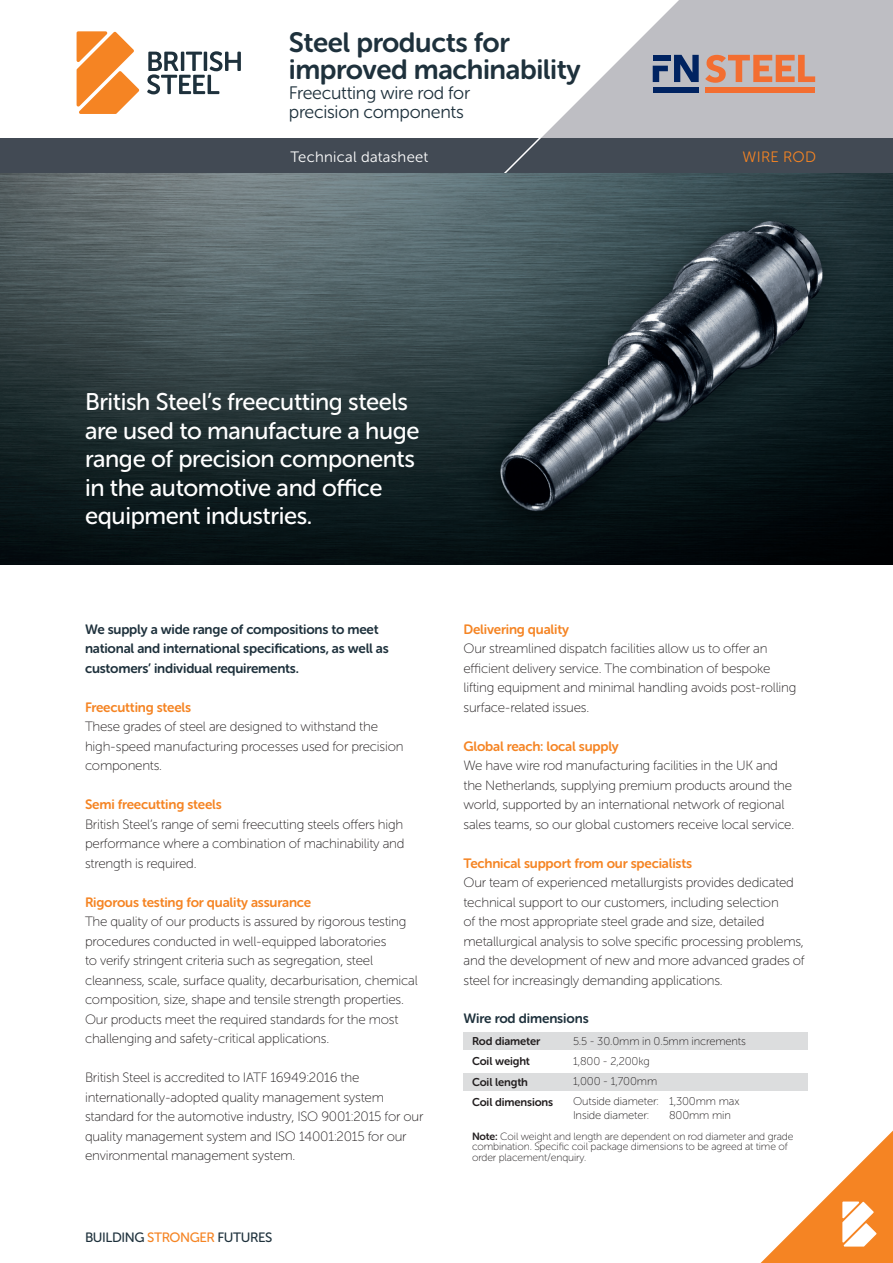
<style>
.page{position:relative;width:893px;height:1263px;background:#fff}
.page>*{position:absolute;margin:0;border:0;box-sizing:border-box;transform-origin:0 0}
.t1{font:27.75px "Museo Sans Rounded 700";letter-spacing:-.015em;color:#1e313c}
.t2{font:24px/28.5px "Museo Sans Rounded 500";letter-spacing:-.015em;color:#fff}
.t3{font:18px "Museo Sans Rounded 300";letter-spacing:-.015em;color:#1e313c}
.t4{font:15px "Museo Sans Rounded 300";letter-spacing:.02em;color:#fff}
.t5{font:15px "Museo Sans Rounded 300";letter-spacing:.02em;color:#f58423}
.t6{font:13.5px/19.5px "Museo Sans Rounded 100";letter-spacing:-.015em;color:#231f20}
.t7{font:13.5px "Museo Sans Rounded 700";letter-spacing:-.015em;color:#f58423}
.t8{font:13.5px/19.5px "Museo Sans Rounded 700";letter-spacing:-.015em;color:#1e313c}
.t9{font:13.5px "Museo Sans Rounded 500";letter-spacing:-.03em;color:#1e313c}
.t10{font:11.25px "Museo Sans Rounded 100";letter-spacing:-.01em;color:#231f20}
.t11{font:11.25px "Museo Sans Rounded 700";letter-spacing:-.01em;color:#231f20}
.t12{font:10.5px/10.5px "Museo Sans Rounded 100";letter-spacing:-.01em;color:#231f20}
.s1{color:#f58423}
.s2{font-family:"Museo Sans Rounded 700"}
</style>
<div class="page">
<div style="left:0;top:0;width:893px;height:174px;background:#bebec3"></div>
<div style="left:0;top:0;width:499px;height:139px;background:#fff"></div>
<div style="left:0;top:139px;width:893px;height:35px;background:#424a54"></div>
<svg style="left:147px;top:51px;width:94px;height:43px;background:#adb4b8"></svg>
<svg style="left:77px;top:31px;width:62px;height:83px;background:#f7a55f"></svg>
<svg style="left:499px;top:0;width:316px;height:174px"></svg>
<svg style="left:761px;top:1130px;width:132px;height:133px"></svg>
<img style="left:0;top:174px;width:893px;height:390px">
<div style="left:463px;top:1033px;width:345px;height:17px;background:#dcddde"></div>
<div style="left:463px;top:1073px;width:345px;height:17px;background:#dcddde"></div>
<p class="t1" style="left:289px;top:27px;width:222px">Steel products for</p>
<p class="t1" style="left:289px;top:54px;width:293px">improved machinability</p>
<p class="t3" style="left:289px;top:83px;width:183px">Freecutting wire rod for</p>
<p class="t3" style="left:289px;top:102px;width:176px">precision components</p>
<p class="t4" style="left:290px;top:149px;width:139px">Technical datasheet</p>
<p class="t5" style="left:742px;top:149px;width:75px">WIRE ROD</p>
<p class="t2" style="left:85px;top:388px;width:336px">British Steel’s freecutting steels are used to manufacture a huge range of precision components in the automotive and office equipment industries.</p>
<p class="t8" style="left:85px;top:619px;width:305px">We supply a wide range of compositions to meet national and international specifications, as well as customers’ individual requirements.</p>
<p class="t7" style="left:85px;top:699px;width:108px">Freecutting steels</p>
<p class="t6" style="left:85px;top:717px;width:320px">These grades of steel are designed to withstand the high-speed manufacturing processes used for precision components.</p>
<p class="t7" style="left:85px;top:797px;width:138px">Semi freecutting steels</p>
<p class="t6" style="left:85px;top:814px;width:321px;text-align:justify">British Steel’s range of semi freecutting steels offers high performance where a combination of machinability and strength is required.</p>
<p class="t7" style="left:85px;top:894px;width:228px">Rigorous testing for quality assurance</p>
<p class="t6" style="left:85px;top:912px;width:334px">The quality of our products is assured by rigorous testing procedures conducted in well-equipped laboratories<br>to verify stringent criteria such as segregation, steel cleanness, scale, surface quality, decarburisation, chemical composition, size, shape and tensile strength properties.<br>Our products meet the required standards for the most challenging and safety-critical applications.</p>
<p class="t6" style="left:85px;top:1068px;width:340px">British Steel is accredited to IATF 16949:2016 the internationally-adopted quality management system standard for the automotive industry, ISO 9001:2015 for our quality management system and ISO 14001:2015 for our environmental management system.</p>
<p class="t9" style="left:85px;top:1230px;width:189px">BUILDING <span class="s1">STRONGER</span> FUTURES</p>
<p class="t7" style="left:463px;top:621px;width:107px">Delivering quality</p>
<p class="t6" style="left:463px;top:639px;width:334px">Our streamlined dispatch facilities allow us to offer an efficient delivery service. The combination of bespoke lifting equipment and minimal handling avoids post-rolling surface-related issues.</p>
<p class="t7" style="left:463px;top:738px;width:157px">Global reach: local supply</p>
<p class="t6" style="left:463px;top:756px;width:332px">We have wire rod manufacturing facilities in the UK and the Netherlands, supplying premium products around the world, supported by an international network of regional sales teams, so our global customers receive local service.</p>
<p class="t7" style="left:463px;top:855px;width:230px">Technical support from our specialists</p>
<p class="t6" style="left:463px;top:873px;width:343px">Our team of experienced metallurgists provides dedicated technical support to our customers, including selection<br>of the most appropriate steel grade and size, detailed metallurgical analysis to solve specific processing problems, and the development of new and more advanced grades of steel for increasingly demanding applications.</p>
<p class="t8" style="left:463px;top:1009px;width:127px">Wire rod dimensions</p>
<p class="t11" style="left:472px;top:1035px;width:70px">Rod diameter</p>
<p class="t11" style="left:472px;top:1055px;width:60px">Coil weight</p>
<p class="t11" style="left:472px;top:1075px;width:58px">Coil length</p>
<p class="t11" style="left:472px;top:1095px;width:83px">Coil dimensions</p>
<p class="t10" style="left:573px;top:1035px;width:174px">5.5 - 30.0mm in 0.5mm increments</p>
<p class="t10" style="left:573px;top:1055px;width:78px">1,800 - 2,200kg</p>
<p class="t10" style="left:573px;top:1075px;width:86px">1,000 - 1,700mm</p>
<p class="t10" style="left:573px;top:1095px;width:168px">Outside diameter: 1,300mm max</p>
<p class="t10" style="left:573px;top:1109px;width:78px">Inside diameter:</p>
<p class="t10" style="left:669px;top:1109px;width:64px">800mm min</p>
<p class="t12" style="left:472px;top:1131px;width:323px"><span class="s2">Note:</span> Coil weight and length are dependent on rod diameter and grade combination. Specific coil package dimensions to be agreed at time of order placement/enquiry.</p>
</div>
